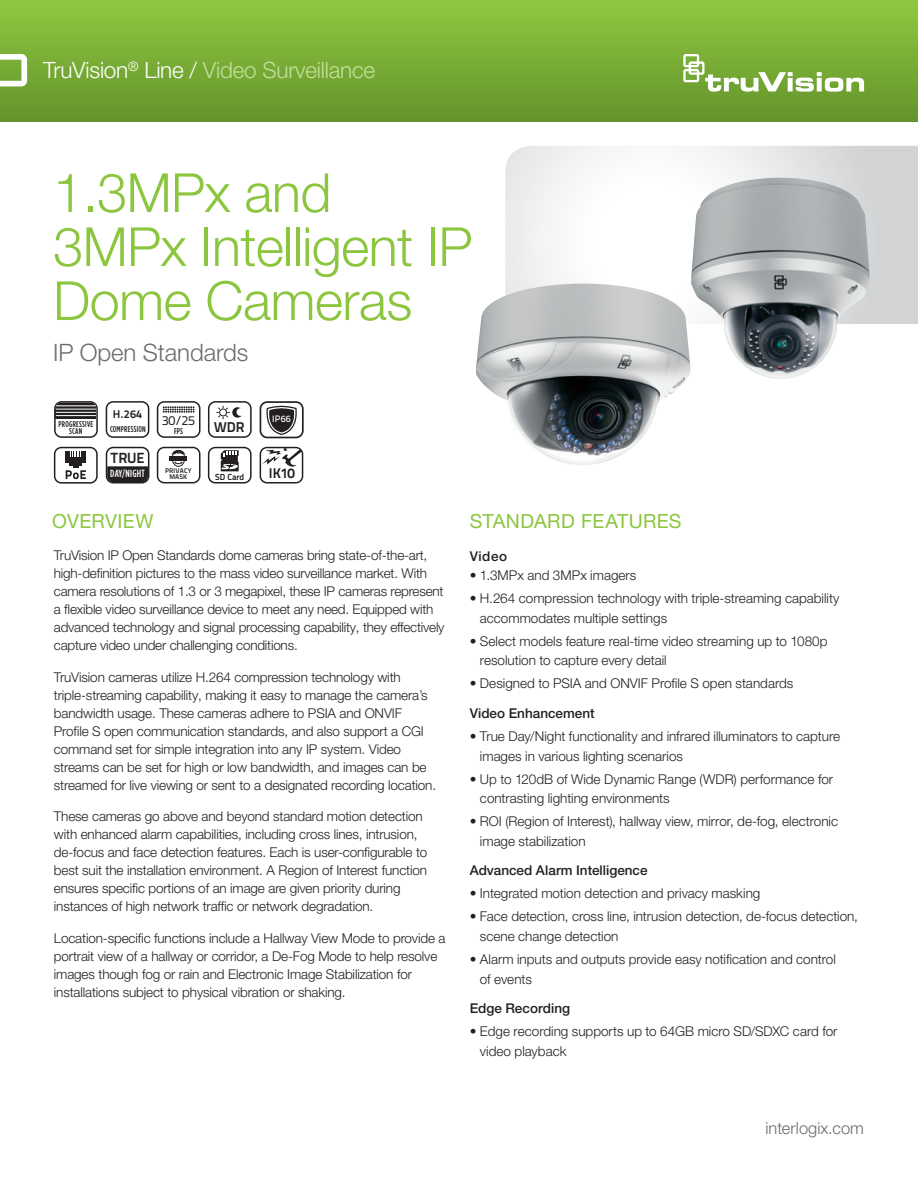
<style>
.page{position:relative;width:918px;height:1188px;background:#fff}
.page>*{position:absolute;margin:0;border:0;box-sizing:border-box;transform-origin:0 0}
.t1{font:300 54px/54px "Helvetica Neue LT Pro";letter-spacing:-.01em;color:#8bc63e}
.t2{font:300 24px "Helvetica Neue LT Pro";letter-spacing:-.005em;color:#6c6d70}
.t3{font:300 22.5px "Helvetica Neue LT Pro";letter-spacing:-.01em;color:#c4df9b}
.t4{font:19.5px "Helvetica Neue LT Pro";letter-spacing:.015em;color:#8bc63e}
.t5{font:300 16.5px "Helvetica Neue LT Std";color:#6c6d70}
.t6{font:700 14.7px "Titillium Text 22 L";color:#231f20}
.t7{font:700 14.25px "Titillium Text 22 L";color:#231f20}
.t8{font:700 14.1px "Titillium Text 22 L";color:#231f20}
.t9{font:300 13.5px/18px "Helvetica Neue LT Pro";letter-spacing:-.01em;color:#231f20}
.t10{font:500 13.5px "Helvetica Neue LT Pro";color:#231f20}
.t11{font:13.2px "Titillium Text 22 L";color:#231f20}
.t12{font:700 11.25px "Titillium Text 22 L";color:#231f20}
.t13{font:500 10.35px "Gotham Condensed";letter-spacing:.025em;color:#fff}
.t14{font:500 9.3px "Titillium Text 22 L";color:#fff}
.t15{font:700 8.7px "Titillium Text 22 L";letter-spacing:-.015em;color:#231f20}
.t16{font:500 8.4px/7.5px "Gotham Condensed";letter-spacing:.025em;color:#231f20;text-align:center}
.t17{font:700 6.75px/6px "Titillium Text 22 L";letter-spacing:.025em;color:#231f20;text-align:center}
.s1{color:#fff}
</style>
<div class="page">
<div style="left:0;top:0;width:918px;height:122px;background:linear-gradient(to bottom,#8ec840,#65942c)"></div>
<svg style="left:683px;top:54px;width:181px;height:38px"></svg>
<svg style="left:0;top:54px;width:27px;height:32px"></svg>
<svg style="left:505px;top:146px;width:413px;height:178px"></svg>
<svg style="left:54px;top:401px;width:44px;height:37px"></svg>
<hr style="left:56px;top:406px;width:40px;height:1px;background:#fff">
<hr style="left:56px;top:412px;width:40px;height:1px;background:#fff">
<hr style="left:56px;top:409px;width:40px;height:1px;background:#fff">
<hr style="left:56px;top:415px;width:40px;height:1px;background:#fff">
<svg style="left:106px;top:401px;width:43px;height:37px"></svg>
<svg style="left:157px;top:401px;width:44px;height:37px"></svg>
<svg style="left:54px;top:447px;width:44px;height:37px"></svg>
<svg style="left:106px;top:447px;width:43px;height:37px"></svg>
<img style="left:691px;top:178px;width:179px;height:201px">
<img style="left:476px;top:284px;width:215px;height:181px">
<svg style="left:208px;top:401px;width:44px;height:37px"></svg>
<svg style="left:260px;top:401px;width:44px;height:37px"></svg>
<svg style="left:157px;top:447px;width:44px;height:36px"></svg>
<svg style="left:208px;top:447px;width:44px;height:37px"></svg>
<svg style="left:260px;top:447px;width:43px;height:37px"></svg>
<h3 class="t3" style="left:43px;top:62px;width:333px"><span class="s1">TruVision</span><sup>®</sup> <span class="s1">Line /</span> Video Surveillance</h3>
<h1 class="t1" style="left:53px;top:171px;width:421px">1.3MPx and<br>3MPx Intelligent IP<br>Dome Cameras</h1>
<h2 class="t2" style="left:53px;top:343px;width:197px">IP Open Standards</h2>
<p class="t12" style="left:113px;top:408px;width:31px">H.264</p>
<p class="t16" style="left:59px;top:421px;width:36px">PROGRESSIVE<br>SCAN</p>
<p class="t16" style="left:110px;top:426px;width:37px">COMPRESSION</p>
<p class="t6" style="left:111px;top:450px;width:35px">TRUE</p>
<p class="t13" style="left:110px;top:470px;width:36px">DAY/NIGHT</p>
<p class="t11" style="left:162px;top:410px;width:35px">30/25</p>
<p class="t16" style="left:174px;top:428px;width:10px">FPS</p>
<p class="t7" style="left:214px;top:419px;width:32px">WDR</p>
<p class="t14" style="left:272px;top:411px;width:20px">IP66</p>
<p class="t17" style="left:165px;top:468px;width:28px">PRIVACY<br>MASK</p>
<p class="t15" style="left:215px;top:472px;width:31px">SD Card</p>
<p class="t8" style="left:269px;top:465px;width:27px">IK10</p>
<h3 class="t4" style="left:52px;top:514px;width:103px">OVERVIEW</h3>
<p class="t9" style="left:54px;top:548px;width:392px">TruVision IP Open Standards dome cameras bring state-of-the-art, high-definition pictures to the mass video surveillance market. With camera resolutions of 1.3 or 3 megapixel, these IP cameras represent a flexible video surveillance device to meet any need. Equipped with advanced technology and signal processing capability, they effectively capture video under challenging conditions.</p>
<p class="t9" style="left:54px;top:669px;width:384px">TruVision cameras utilize H.264 compression technology with triple-streaming capability, making it easy to manage the camera’s bandwidth usage. These cameras adhere to PSIA and ONVIF Profile S open communication standards, and also support a CGI command set for simple integration into any IP system. Video streams can be set for high or low bandwidth, and images can be streamed for live viewing or sent to a designated recording location.</p>
<p class="t9" style="left:54px;top:809px;width:375px">These cameras go above and beyond standard motion detection with enhanced alarm capabilities, including cross lines, intrusion, de-focus and face detection features. Each is user-configurable to best suit the installation environment. A Region of Interest function ensures specific portions of an image are given priority during instances of high network traffic or network degradation.</p>
<p class="t9" style="left:54px;top:930px;width:393px">Location-specific functions include a Hallway View Mode to provide a portrait view of a hallway or corridor, a De-Fog Mode to help resolve images though fog or rain and Electronic Image Stabilization for installations subject to physical vibration or shaking.</p>
<h3 class="t4" style="left:470px;top:514px;width:213px">STANDARD FEATURES</h3>
<p class="t10" style="left:470px;top:551px;width:39px">Video</p>
<p class="t9" style="left:470px;top:568px;width:168px">• 1.3MPx and 3MPx imagers</p>
<p class="t9" style="left:480px;top:590px;width:361px;line-height:19.5px;text-indent:-10px">• H.264 compression technology with triple-streaming capability accommodates multiple settings</p>
<p class="t9" style="left:480px;top:633px;width:349px;line-height:19.5px;text-indent:-10px">• Select models feature real-time video streaming up to 1080p resolution to capture every detail</p>
<p class="t9" style="left:470px;top:676px;width:325px">• Designed to PSIA and ONVIF Profile S open standards</p>
<p class="t10" style="left:470px;top:709px;width:127px">Video Enhancement</p>
<p class="t9" style="left:480px;top:728px;width:362px;line-height:19.5px;text-indent:-10px">• True Day/Night functionality and infrared illuminators to capture images in various lighting scenarios</p>
<p class="t9" style="left:480px;top:771px;width:355px;line-height:19.5px;text-indent:-10px">• Up to 120dB of Wide Dynamic Range (WDR) performance for contrasting lighting environments</p>
<p class="t9" style="left:480px;top:813px;width:360px;line-height:19.5px;text-indent:-10px">• ROI (Region of Interest), hallway view, mirror, de-fog, electronic image stabilization</p>
<p class="t10" style="left:470px;top:866px;width:179px">Advanced Alarm Intelligence</p>
<p class="t9" style="left:470px;top:886px;width:292px">• Integrated motion detection and privacy masking</p>
<p class="t9" style="left:480px;top:908px;width:380px;line-height:19.5px;text-indent:-10px">• Face detection, cross line, intrusion detection, de-focus detection, scene change detection</p>
<p class="t9" style="left:480px;top:951px;width:357px;line-height:19.5px;text-indent:-10px">• Alarm inputs and outputs provide easy notification and control of events</p>
<p class="t10" style="left:470px;top:1004px;width:102px">Edge Recording</p>
<p class="t9" style="left:480px;top:1023px;width:359px;line-height:19.5px;text-indent:-10px">• Edge recording supports up to 64GB micro SD/SDXC card for video playback</p>
<p class="t5" style="left:766px;top:1122px;width:100px">interlogix.com</p>
</div>
